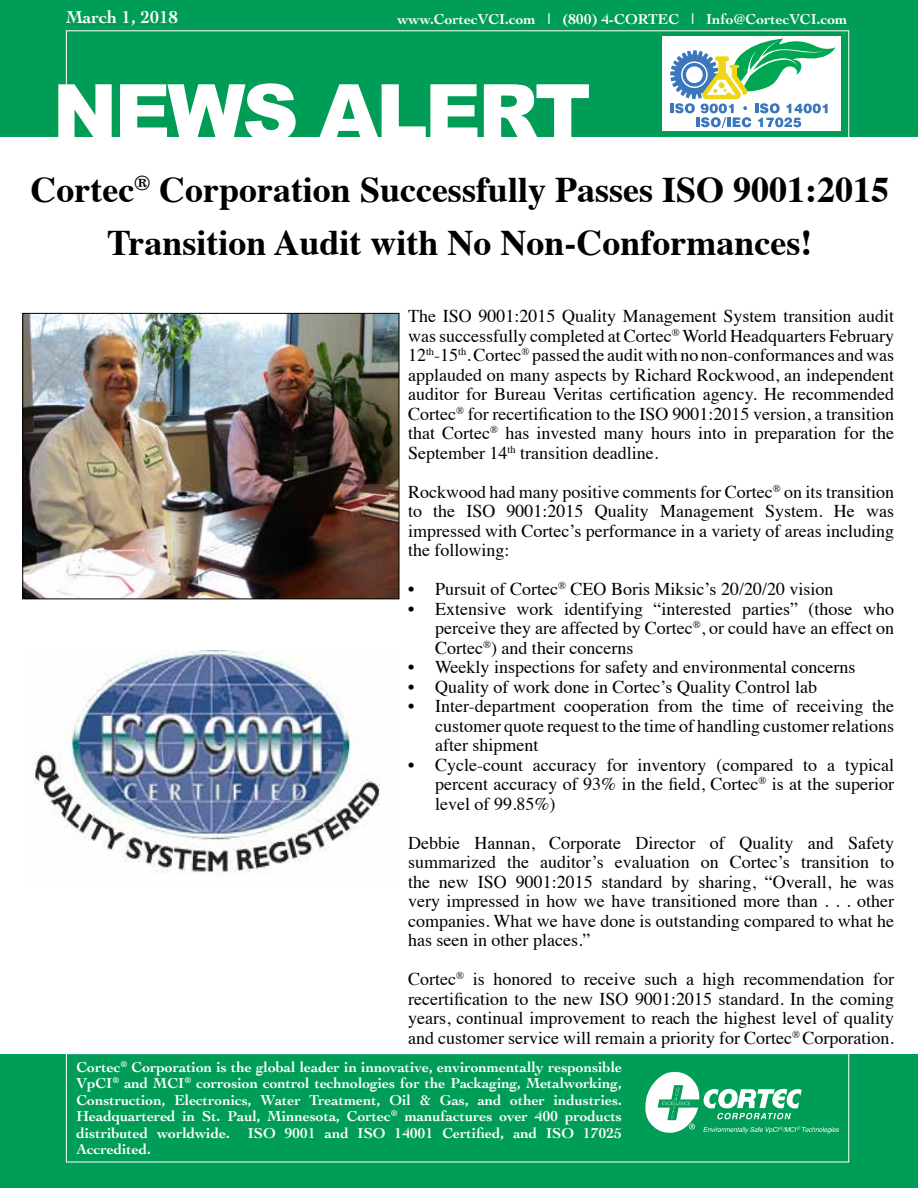
<style>
.page{position:relative;width:918px;height:1188px;background:#fff}
.page>*{position:absolute;margin:0;border:0;box-sizing:border-box;transform-origin:0 0}
.t1{font:900 78px "Arial";letter-spacing:-.04em;color:#fff}
.t2{font:700 36px/52.5px "Times";color:#000;text-align:center}
.t3{font:18px/19.5px "Times";color:#000;text-align:justify}
.t4{font:700 18px "Cochin";color:#fff}
.t5{font:700 15px/16.5px "Cochin";color:#fff;text-align:justify}
</style>
<div class="page">
<div style="left:0;top:0;width:918px;height:136px;background:#009d57"></div>
<div style="left:66px;top:30px;width:783px;height:110px;border:1px solid #fff"></div>
<div style="left:662px;top:36px;width:179px;height:94px;background:#fff"></div>
<svg style="left:670px;top:38px;width:165px;height:89px"></svg>
<div style="left:0;top:1054px;width:918px;height:134px;background:#009d57"></div>
<svg style="left:645px;top:1071px;width:194px;height:63px"></svg>
<div style="left:66px;top:1053px;width:783px;height:109px;border:1px solid #fff"></div>
<img style="left:25px;top:315px;width:372px;height:282px">
<div style="left:23px;top:313px;width:376px;height:286px;border:1px solid #000"></div>
<img style="left:33px;top:650px;width:347px;height:224px">
<p class="t4" style="left:66px;top:5px;width:114px">March 1, 2018</p>
<p class="t5" style="left:398px;top:10px;width:451px">www.CortecVCI.com | (800) 4-CORTEC | Info@CortecVCI.com</p>
<h1 class="t1" style="left:52px;top:56px;width:540px">NEWS ALERT</h1>
<h2 class="t2" style="left:30px;top:160px;width:860px">Cortec<sup>®</sup> Corporation Successfully Passes ISO 9001:2015<br>Transition Audit with No Non-Conformances!</h2>
<p class="t3" style="left:408px;top:305px;width:488px">The ISO 9001:2015 Quality Management System transition audit was successfully completed at Cortec<sup>®</sup> World Headquarters February 12<sup>th</sup>-15<sup>th</sup>. Cortec<sup>®</sup> passed the audit with no non-conformances and was applauded on many aspects by Richard Rockwood, an independent auditor for Bureau Veritas certification agency. He recommended Cortec<sup>®</sup> for recertification to the ISO 9001:2015 version, a transition that Cortec<sup>®</sup> has invested many hours into in preparation for the September 14<sup>th</sup> transition deadline.</p>
<p class="t3" style="left:408px;top:481px;width:488px">Rockwood had many positive comments for Cortec<sup>®</sup> on its transition to the ISO 9001:2015 Quality Management System. He was impressed with Cortec’s performance in a variety of areas including the following:</p>
<p class="t3" style="left:408px;top:578px;width:427px">• Pursuit of Cortec<sup>®</sup> CEO Boris Miksic’s 20/20/20 vision</p>
<p class="t3" style="left:435px;top:598px;width:461px;text-indent:-27px">• Extensive work identifying “interested parties” (those who perceive they are affected by Cortec<sup>®</sup>, or could have an effect on Cortec<sup>®</sup>) and their concerns</p>
<p class="t3" style="left:408px;top:656px;width:449px">• Weekly inspections for safety and environmental concerns</p>
<p class="t3" style="left:408px;top:676px;width:410px">• Quality of work done in Cortec’s Quality Control lab</p>
<p class="t3" style="left:435px;top:695px;width:461px;text-indent:-27px">• Inter-department cooperation from the time of receiving the customer quote request to the time of handling customer relations after shipment</p>
<p class="t3" style="left:435px;top:754px;width:461px;text-indent:-27px">• Cycle-count accuracy for inventory (compared to a typical percent accuracy of 93% in the field, Cortec<sup>®</sup> is at the superior level of 99.85%)</p>
<p class="t3" style="left:408px;top:832px;width:488px">Debbie Hannan, Corporate Director of Quality and Safety summarized the auditor’s evaluation on Cortec’s transition to the new ISO 9001:2015 standard by sharing, “Overall, he was very impressed in how we have transitioned more than . . . other companies. What we have done is outstanding compared to what he has seen in other places.”</p>
<p class="t3" style="left:408px;top:968px;width:488px">Cortec<sup>®</sup> is honored to receive such a high recommendation for recertification to the new ISO 9001:2015 standard. In the coming years, continual improvement to reach the highest level of quality and customer service will remain a priority for Cortec<sup>®</sup> Corporation.</p>
<p class="t5" style="left:76px;top:1058px;width:547px">Cortec<sup>®</sup> Corporation is the global leader in innovative, environmentally responsible VpCI<sup>®</sup> and MCI<sup>®</sup> corrosion control technologies for the Packaging, Metalworking, Construction, Electronics, Water Treatment, Oil &amp; Gas, and other industries.<br>Headquartered in St. Paul, Minnesota, Cortec<sup>®</sup> manufactures over 400 products distributed worldwide. ISO 9001 and ISO 14001 Certified, and ISO 17025<br>Accredited.</p>
</div>
